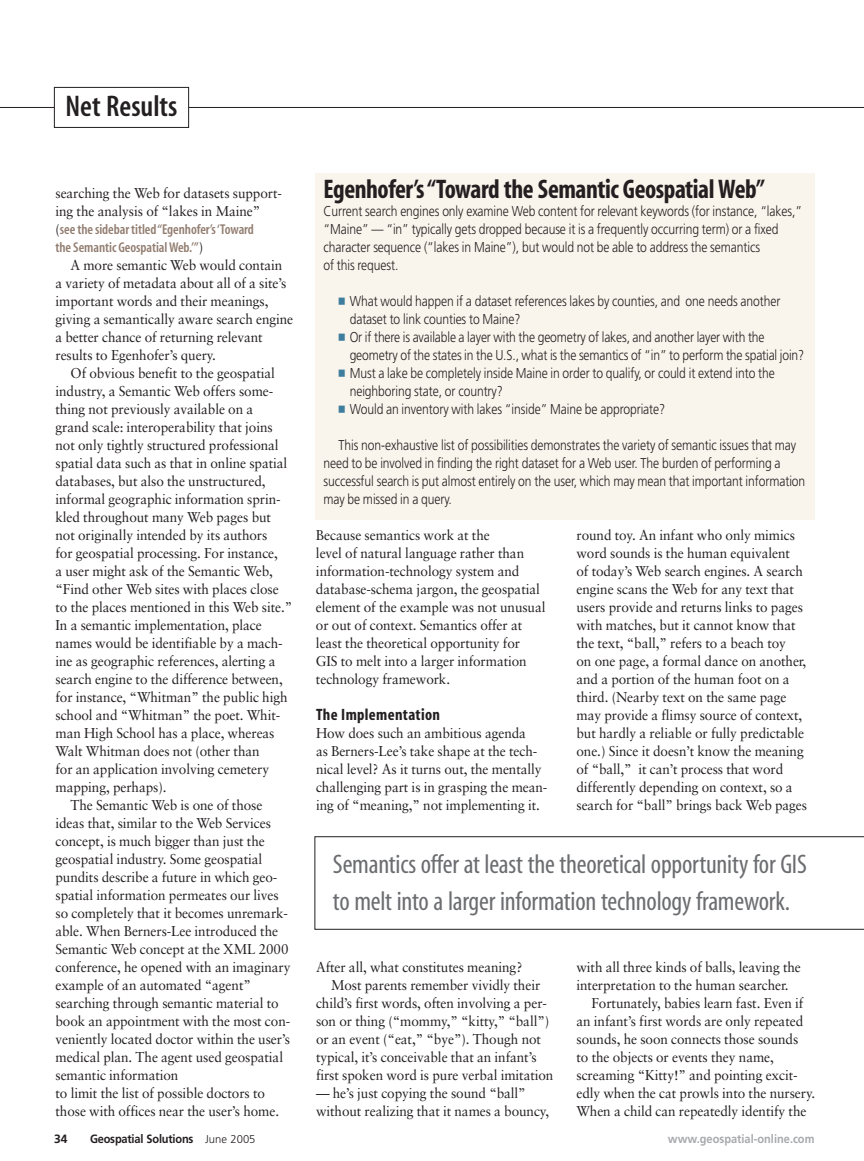
<style>
.page{position:relative;width:864px;height:1161px;background:#fff}
.page>*{position:absolute;margin:0;border:0;box-sizing:border-box;transform-origin:0 0}
.t1{font:600 condensed 30px "Myriad";color:#231f20}
.t2{font:condensed 27px/37.5px "Myriad";letter-spacing:-.01em;color:#6c6d70}
.t3{font:700 condensed 27px "Myriad";letter-spacing:-.015em;color:#231f20;scale:.96 1}
.t4{font:700 condensed 16.5px "Myriad";letter-spacing:.02em;color:#231f20}
.t5{font:14.25px/18px "Sabon";letter-spacing:-.005em;color:#231f20;scale:.95 1}
.t6{font:300 14.25px/18px "Frutiger";letter-spacing:-.005em;color:#231f20;scale:.85 1}
.t7{font:600 condensed 14.25px/18px "Myriad";letter-spacing:-.005em;color:#927d70}
.t8{font:700 12px "Frutiger";letter-spacing:-.015em;color:#231f20;scale:.92 1}
.t9{font:700 12px "Frutiger";color:#a8a9ad;scale:.92 1}
.t10{font:700 12px "Frutiger";letter-spacing:-.015em;color:#231f20}
.s1{font-family:"Sabon";font-weight:400;font-stretch:normal;color:#231f20}
.s2{font-weight:300;font-size:11.25px}
</style>
<div class="page">
<svg style="left:0;top:86px;width:864px;height:22px"></svg>
<div style="left:54px;top:87px;width:135px;height:40px;background:#fff"></div>
<div style="left:54px;top:87px;width:135px;height:41px;border:1px solid #231f20"></div>
<svg style="left:315px;top:836px;width:549px;height:94px"></svg>
<div style="left:315px;top:173px;width:499px;height:347px;background:#faf5ec"></div>
<h1 class="t1" style="left:65px;top:96px;width:114px">Net Results</h1>
<p class="t5" style="left:56px;top:185px;width:240px">searching the Web for datasets support&shy;ing the analysis of “lakes in Maine”</p>
<p class="t7" style="left:56px;top:222px;width:200px"><span class="s1">(</span>see the sidebar titled “Egenhofer’s ‘Toward the Semantic Geospatial Web.’”<span class="s1">)</span></p>
<p class="t5" style="left:56px;top:257px;width:252px;text-indent:15px">A more semantic Web would contain<br>a variety of metadata about all of a site’s important words and their meanings, giving a semantically aware search engine a better chance of returning relevant results to Egenhofer’s query.</p>
<p class="t5" style="left:71px;top:365px;width:217px">Of obvious benefit to the geospatial</p>
<p class="t5" style="left:56px;top:383px;width:231px">industry, a Semantic Web offers some-</p>
<p class="t5" style="left:56px;top:401px;width:210px">thing not previously available on a</p>
<p class="t5" style="left:56px;top:419px;width:230px">grand scale: interoperability that joins</p>
<p class="t5" style="left:56px;top:437px;width:237px">not only tightly structured professional</p>
<p class="t5" style="left:56px;top:455px;width:246px">spatial data such as that in online spatial</p>
<p class="t5" style="left:56px;top:473px;width:223px">databases, but also the unstructured,</p>
<p class="t5" style="left:56px;top:491px;width:239px">informal geographic information sprin-</p>
<p class="t5" style="left:56px;top:509px;width:228px">kled throughout many Web pages but</p>
<p class="t5" style="left:56px;top:527px;width:225px">not originally intended by its authors</p>
<p class="t5" style="left:56px;top:545px;width:236px">for geospatial processing. For instance,</p>
<p class="t5" style="left:56px;top:563px;width:230px">a user might ask of the Semantic Web,</p>
<p class="t5" style="left:56px;top:581px;width:237px">“Find other Web sites with places close</p>
<p class="t5" style="left:56px;top:599px;width:251px">to the places mentioned in this Web site.”</p>
<p class="t5" style="left:56px;top:617px;width:219px">In a semantic implementation, place</p>
<p class="t5" style="left:56px;top:635px;width:241px">names would be identifiable by a mach-</p>
<p class="t5" style="left:56px;top:653px;width:233px">ine as geographic references, alerting a</p>
<p class="t5" style="left:56px;top:671px;width:241px">search engine to the difference between,</p>
<p class="t5" style="left:56px;top:689px;width:246px">for instance, “Whitman” the public high</p>
<p class="t5" style="left:56px;top:707px;width:238px">school and “Whitman” the poet. Whit-</p>
<p class="t5" style="left:56px;top:725px;width:232px">man High School has a place, whereas</p>
<p class="t5" style="left:56px;top:743px;width:216px">Walt Whitman does not (other than</p>
<p class="t5" style="left:56px;top:761px;width:226px">for an application involving cemetery</p>
<p class="t5" style="left:56px;top:779px;width:118px">mapping, perhaps).</p>
<p class="t5" style="left:71px;top:797px;width:204px">The Semantic Web is one of those</p>
<p class="t5" style="left:56px;top:815px;width:228px">ideas that, similar to the Web Services</p>
<p class="t5" style="left:56px;top:833px;width:222px">concept, is much bigger than just the</p>
<p class="t5" style="left:56px;top:851px;width:219px">geospatial industry. Some geospatial</p>
<p class="t5" style="left:56px;top:869px;width:235px">pundits describe a future in which geo-</p>
<p class="t5" style="left:56px;top:887px;width:237px">spatial information permeates our lives</p>
<p class="t5" style="left:56px;top:905px;width:246px">so completely that it becomes unremark-</p>
<p class="t5" style="left:56px;top:923px;width:236px">able. When Berners-Lee introduced the</p>
<p class="t5" style="left:56px;top:941px;width:247px">Semantic Web concept at the XML 2000</p>
<p class="t5" style="left:56px;top:959px;width:249px">conference, he opened with an imaginary</p>
<p class="t5" style="left:55px;top:977px;width:207px">example of an automated “agent”</p>
<p class="t5" style="left:55px;top:995px;width:237px">searching through semantic material to</p>
<p class="t5" style="left:55px;top:1013px;width:249px">book an appointment with the most con-</p>
<p class="t5" style="left:55px;top:1031px;width:248px">veniently located doctor within the user’s</p>
<p class="t5" style="left:55px;top:1049px;width:241px">medical plan. The agent used geospatial</p>
<p class="t5" style="left:55px;top:1067px;width:131px">semantic information</p>
<p class="t5" style="left:55px;top:1085px;width:222px">to limit the list of possible doctors to</p>
<p class="t5" style="left:55px;top:1103px;width:237px">those with offices near the user’s home.</p>
<h2 class="t3" style="left:323px;top:180px;width:461px">Egenhofer’s “Toward the Semantic Geospatial Web”</h2>
<p class="t6" style="left:323px;top:203px;width:565px">Current search engines only examine Web content for relevant keywords (for instance, “lakes,” “Maine” — “in” typically gets dropped because it is a frequently occurring term) or a fixed character sequence (“lakes in Maine”), but would not be able to address the semantics<br>of this request.</p>
<p class="t6" style="left:350px;top:293px;width:536px">What would happen if a dataset references lakes by counties, and one needs another dataset to link counties to Maine?<br>Or if there is available a layer with the geometry of lakes, and another layer with the geometry of the states in the U.S., what is the semantics of “in” to perform the spatial join?<br>Must a lake be completely inside Maine in order to qualify, or could it extend into the neighboring state, or country?<br>Would an inventory with lakes “inside” Maine be appropriate?</p>
<p class="t6" style="left:323px;top:437px;width:568px;text-indent:15px">This non-exhaustive list of possibilities demonstrates the variety of semantic issues that may need to be involved in finding the right dataset for a Web user. The burden of performing a successful search is put almost entirely on the user, which may mean that important information may be missed in a query.</p>
<p class="t5" style="left:316px;top:527px;width:243px">Because semantics work at the<br>level of natural language rather than information-technology system and database-schema jargon, the geospatial element of the example was not unusual or out of context. Semantics offer at least the theoretical opportunity for<br>GIS to melt into a larger information technology framework.</p>
<p class="t4" style="left:316px;top:709px;width:126px">The Implementation</p>
<p class="t5" style="left:316px;top:725px;width:245px">How does such an ambitious agenda<br>as Berners-Lee’s take shape at the tech&shy;nical level? As it turns out, the mentally challenging part is in grasping the mean&shy;ing of “meaning,” not implementing it.</p>
<p class="t5" style="left:576px;top:527px;width:244px">round toy. An infant who only mimics word sounds is the human equivalent<br>of today’s Web search engines. A search engine scans the Web for any text that users provide and returns links to pages with matches, but it cannot know that the text, “ball,” refers to a beach toy<br>on one page, a formal dance on another, and a portion of the human foot on a third. (Nearby text on the same page may provide a flimsy source of context, but hardly a reliable or fully predictable one.) Since it doesn’t know the meaning of “ball,” it can’t process that word differently depending on context, so a search for “ball” brings back Web pages</p>
<h2 class="t2" style="left:333px;top:848px;width:475px">Semantics offer at least the theoretical opportunity for GIS to melt into a larger information technology framework.</h2>
<p class="t5" style="left:316px;top:959px;width:219px">After all, what constitutes meaning?</p>
<p class="t5" style="left:331px;top:977px;width:222px">Most parents remember vividly their</p>
<p class="t5" style="left:316px;top:995px;width:245px">child’s first words, often involving a per-</p>
<p class="t5" style="left:316px;top:1013px;width:247px">son or thing (“mommy,” “kitty,” “ball”)</p>
<p class="t5" style="left:316px;top:1031px;width:238px">or an event (“eat,” “bye”). Though not</p>
<p class="t5" style="left:316px;top:1049px;width:234px">typical, it’s conceivable that an infant’s</p>
<p class="t5" style="left:316px;top:1067px;width:251px">first spoken word is pure verbal imitation</p>
<p class="t5" style="left:316px;top:1085px;width:247px">— he’s just copying the sound “ball” without realizing that it names a bouncy,</p>
<p class="t5" style="left:576px;top:959px;width:238px">with all three kinds of balls, leaving the</p>
<p class="t5" style="left:576px;top:977px;width:225px">interpretation to the human searcher.</p>
<p class="t5" style="left:591px;top:995px;width:225px">Fortunately, babies learn fast. Even if</p>
<p class="t5" style="left:576px;top:1013px;width:240px">an infant’s first words are only repeated</p>
<p class="t5" style="left:576px;top:1031px;width:235px">sounds, he soon connects those sounds</p>
<p class="t5" style="left:576px;top:1049px;width:209px">to the objects or events they name,</p>
<p class="t5" style="left:576px;top:1067px;width:234px">screaming “Kitty!” and pointing excit-</p>
<p class="t5" style="left:576px;top:1085px;width:253px">edly when the cat prowls into the nursery.</p>
<p class="t5" style="left:576px;top:1103px;width:244px">When a child can repeatedly identify the</p>
<p class="t10" style="left:54px;top:1134px;width:15px">34</p>
<p class="t8" style="left:90px;top:1134px;width:181px">Geospatial Solutions <span class="s2">June 2005</span></p>
<p class="t9" style="left:668px;top:1134px;width:161px">www.geospatial-online.com</p>
</div>
